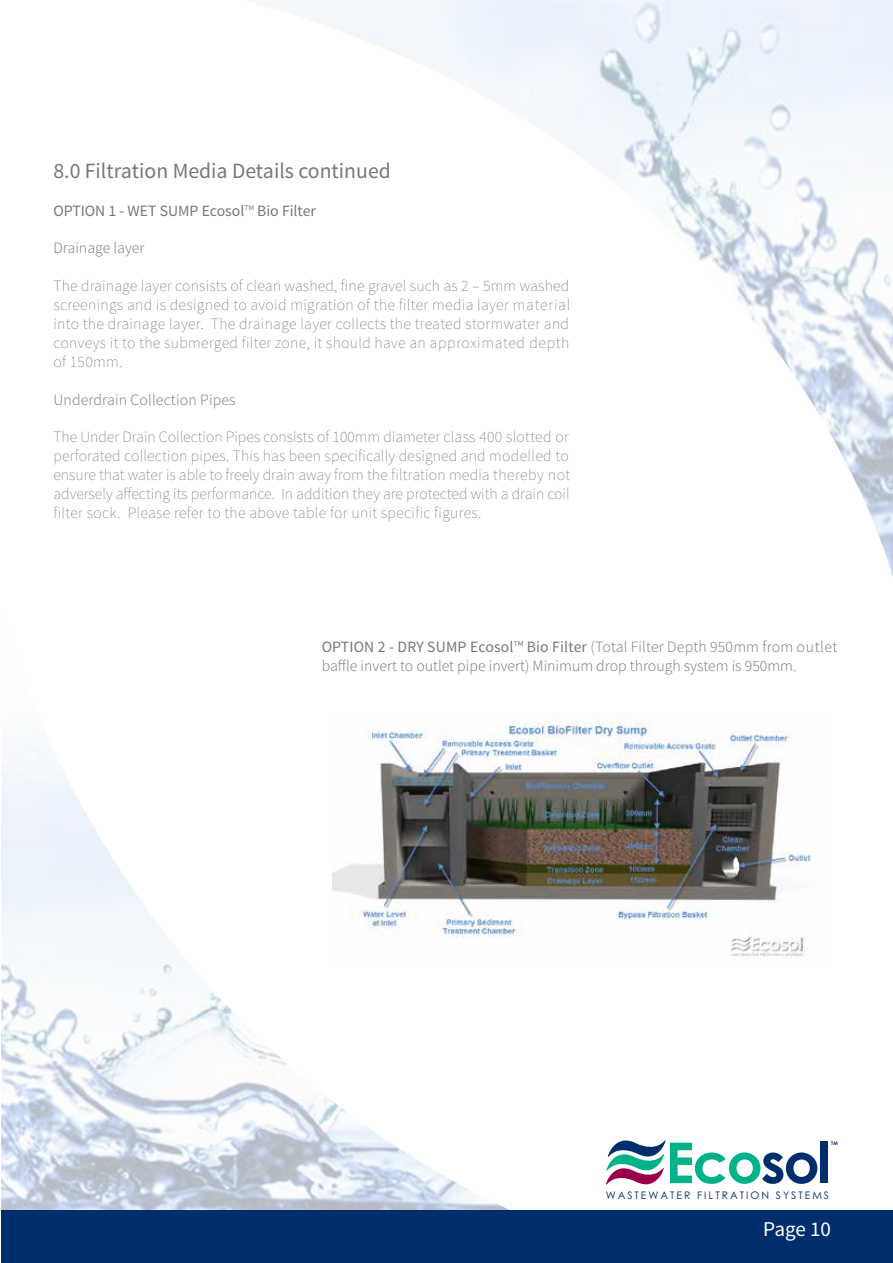
<style>
.page{position:relative;width:893px;height:1263px;background:#fff}
.page>*{position:absolute;margin:0;border:0;box-sizing:border-box;transform-origin:0 0}
.t1{font:700 56.4px "Century Gothic";letter-spacing:-.035em;color:#00b288}
.t2{font:21.75px "Source Sans Pro";color:#77777a}
.t3{font:21px "Source Sans Pro";letter-spacing:-.005em;color:#fff}
.t4{font:200 15.75px/18.9px "Source Sans Pro";letter-spacing:.02em;color:#77777a;text-align:justify}
.t5{font:300 15.75px/18.9px "Source Sans Pro";color:#77777a}
.t6{font:15.75px "Source Sans Pro";color:#77777a}
.t7{font:10.35px "Century Gothic";letter-spacing:.19em;color:#002e6d}
.t8{font:700 4.95px "Century Gothic";color:#002e6d}
.s1{font-weight:300}
.s2{font-weight:400}
.s3{color:#002e6d}
</style>
<div class="page">
<img style="left:1px;top:713px;width:646px;height:550px">
<div style="left:2px;top:1210px;width:891px;height:53px;background:#002e6d"></div>
<svg style="left:606px;top:1133px;width:60px;height:58px"></svg>
<img style="left:249px;top:0;width:644px;height:577px">
<img style="left:333px;top:714px;width:479px;height:254px">
<h2 class="t2" style="left:53px;top:157px;width:339px">8.0 Filtration Media Details continued</h2>
<p class="t6" style="left:53px;top:201px;width:264px">OPTION 1 - WET SUMP Ecosol<span class="s1">™</span> Bio Filter</p>
<p class="t5" style="left:53px;top:239px;width:93px">Drainage layer</p>
<p class="t4" style="left:53px;top:276px;width:519px">The drainage layer consists of clean washed, fine gravel such as 2 – 5mm washed screenings and is designed to avoid migration of the filter media layer material into the drainage layer. The drainage layer collects the treated stormwater and conveys it to the submerged filter zone, it should have an approximated depth of 150mm.</p>
<p class="t5" style="left:53px;top:390px;width:184px">Underdrain Collection Pipes</p>
<p class="t4" style="left:53px;top:428px;width:518px">The Under Drain Collection Pipes consists of 100mm diameter class 400 slotted or perforated collection pipes. This has been specifically designed and modelled to ensure that water is able to freely drain away from the filtration media thereby not adversely affecting its performance. In addition they are protected with a drain coil filter sock. Please refer to the above table for unit specific figures.</p>
<p class="t5" style="left:322px;top:638px;width:517px"><span class="s2">OPTION 2 - DRY SUMP Ecosol</span>™ <span class="s2">Bio Filter</span> (Total Filter Depth 950mm from outlet baffle invert to outlet pipe invert) Minimum drop through system is 950mm.</p>
<p class="t8" style="left:831px;top:1140px;width:8px">TM</p>
<h1 class="t1" style="left:665px;top:1131px;width:168px">Eco<span class="s3">sol</span></h1>
<p class="t7" style="left:606px;top:1189px;width:225px">WASTEWATER FILTRATION SYSTEMS</p>
<h3 class="t3" style="left:763px;top:1216px;width:69px">Page 10</h3>
</div>
